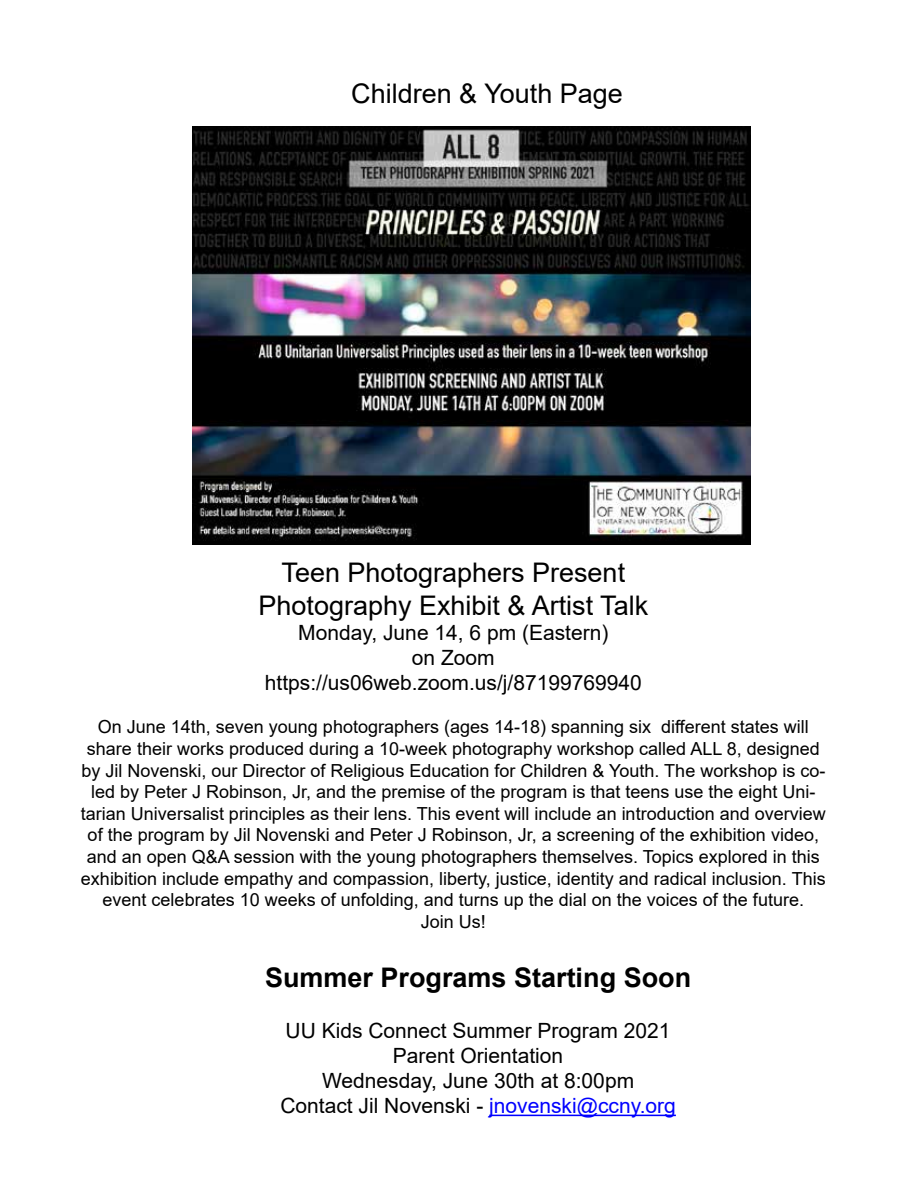
<style>
.page{position:relative;width:918px;height:1188px;background:#fff}
.page>*{position:absolute;margin:0;border:0;box-sizing:border-box;transform-origin:0 0}
.t1{font:27px/32.4px "Arial";color:#000;text-align:center}
.t2{font:700 27px "Arial";color:#000}
.t3{font:21px/25.2px "Arial";color:#000;text-align:center}
.t4{font:18px/21.6px "Arial";color:#000;text-align:center}
.s1{color:#00f}
</style>
<div class="page">
<img style="left:192px;top:126px;width:558px;height:418px">
<hr style="left:489px;top:1115px;width:187px;height:1px;background:#00f">
<h1 class="t1" style="left:351px;top:77px;width:273px">Children &amp; Youth Page</h1>
<h1 class="t1" style="left:258px;top:556px;width:391px">Teen Photographers Present<br>Photography Exhibit &amp; Artist Talk</h1>
<p class="t3" style="left:265px;top:620px;width:379px">Monday, June 14, 6 pm (Eastern)<br>on Zoom https://us06web.zoom.us/j/87199769940</p>
<p class="t4" style="left:81px;top:716px;width:746px">On June 14th, seven young photographers (ages 14-18) spanning six different states will share their works produced during a 10-week photography workshop called ALL 8, designed by Jil Novenski, our Director of Religious Education for Children &amp; Youth. The workshop is co&shy;led by Peter J Robinson, Jr, and the premise of the program is that teens use the eight Uni&shy;tarian Universalist principles as their lens. This event will include an introduction and overview of the program by Jil Novenski and Peter J Robinson, Jr, a screening of the exhibition video, and an open Q&amp;A session with the young photographers themselves. Topics explored in this exhibition include empathy and compassion, liberty, justice, identity and radical inclusion. This event celebrates 10 weeks of unfolding, and turns up the dial on the voices of the future.<br>Join Us!</p>
<h1 class="t2" style="left:265px;top:959px;width:428px">Summer Programs Starting Soon</h1>
<p class="t3" style="left:280px;top:1017px;width:397px">UU Kids Connect Summer Program 2021<br>Parent Orientation<br>Wednesday, June 30th at 8:00pm<br>Contact Jil Novenski - <span class="s1">jnovenski@ccny.org</span></p>
</div>
